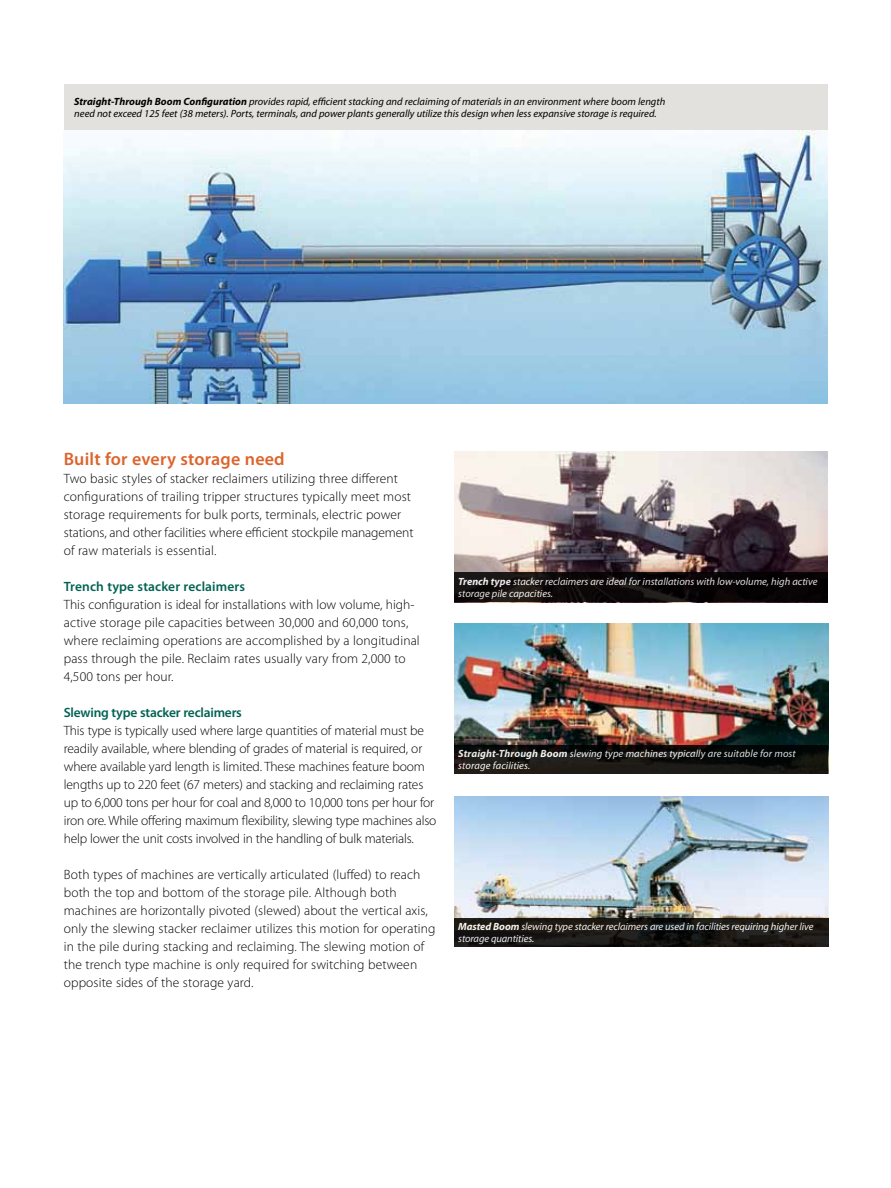
<style>
.page{position:relative;width:891px;height:1188px;background:#fff}
.page>*{position:absolute;margin:0;border:0;box-sizing:border-box;transform-origin:0 0}
.t1{font:600 18px "Myriad Pro";letter-spacing:.01em;color:#dc642d}
.t2{font:300 13.5px/18px "Myriad Pro";letter-spacing:.01em;color:#000}
.t3{font:300 13.5px/18px "Myriad Pro";letter-spacing:-.01em;color:#000}
.t4{font:600 13.5px "Myriad Pro";letter-spacing:-.015em;color:#006253}
.t5{font:600 13.5px "Myriad Pro";letter-spacing:.01em;color:#006253}
.t6{font:italic 10.5px/12px "Myriad Pro";color:#fff}
.t7{font:italic 10.5px/12px "Myriad Pro";color:#000}
.s1{font-weight:700}
</style>
<div class="page">
<div style="left:64px;top:84px;width:763px;height:319px;background:#e3e1dd"></div>
<img style="left:64px;top:130px;width:763px;height:273px">
<img style="left:454px;top:624px;width:374px;height:121px">
<img style="left:454px;top:796px;width:374px;height:122px">
<img style="left:454px;top:452px;width:373px;height:121px">
<svg style="left:454px;top:573px;width:373px;height:29px;background:#0d0909"></svg>
<svg style="left:454px;top:745px;width:374px;height:29px;background:#12120f"></svg>
<svg style="left:454px;top:918px;width:374px;height:28px;background:#191613"></svg>
<p class="t7" style="left:74px;top:95px;width:593px"><span class="s1">Straight-Through Boom Configuration</span> provides rapid, efficient stacking and reclaiming of materials in an environment where boom length need not exceed 125 feet (38 meters). Ports, terminals, and power plants generally utilize this design when less expansive storage is required.</p>
<h1 class="t1" style="left:64px;top:448px;width:222px">Built for every storage need</h1>
<p class="t2" style="left:64px;top:469px;width:351px">Two basic styles of stacker reclaimers utilizing three different configurations of trailing tripper structures typically meet most storage requirements for bulk ports, terminals, electric power stations, and other facilities where efficient stockpile management of raw materials is essential.</p>
<p class="t5" style="left:64px;top:578px;width:183px">Trench type stacker reclaimers</p>
<p class="t2" style="left:64px;top:595px;width:358px">This configuration is ideal for installations with low volume, high&shy;active storage pile capacities between 30,000 and 60,000 tons, where reclaiming operations are accomplished by a longitudinal pass through the pile. Reclaim rates usually vary from 2,000 to 4,500 tons per hour.</p>
<p class="t4" style="left:64px;top:704px;width:180px">Slewing type stacker reclaimers</p>
<p class="t3" style="left:64px;top:721px;width:374px">This type is typically used where large quantities of material must be readily available, where blending of grades of material is required, or where available yard length is limited. These machines feature boom lengths up to 220 feet (67 meters) and stacking and reclaiming rates up to 6,000 tons per hour for coal and 8,000 to 10,000 tons per hour for iron ore. While offering maximum flexibility, slewing type machines also help lower the unit costs involved in the handling of bulk materials.</p>
<p class="t2" style="left:64px;top:865px;width:373px">Both types of machines are vertically articulated (luffed) to reach both the top and bottom of the storage pile. Although both machines are horizontally pivoted (slewed) about the vertical axis, only the slewing stacker reclaimer utilizes this motion for operating in the pile during stacking and reclaiming. The slewing motion of the trench type machine is only required for switching between opposite sides of the storage yard.</p>
<p class="t6" style="left:458px;top:575px;width:361px"><span class="s1">Trench type</span> stacker reclaimers are ideal for installations with low-volume, high active storage pile capacities.</p>
<p class="t6" style="left:458px;top:748px;width:339px"><span class="s1">Straight-Through Boom</span> slewing type machines typically are suitable for most storage facilities.</p>
<p class="t6" style="left:458px;top:920px;width:357px"><span class="s1">Masted Boom</span> slewing type stacker reclaimers are used in facilities requiring higher live storage quantities.</p>
</div>
